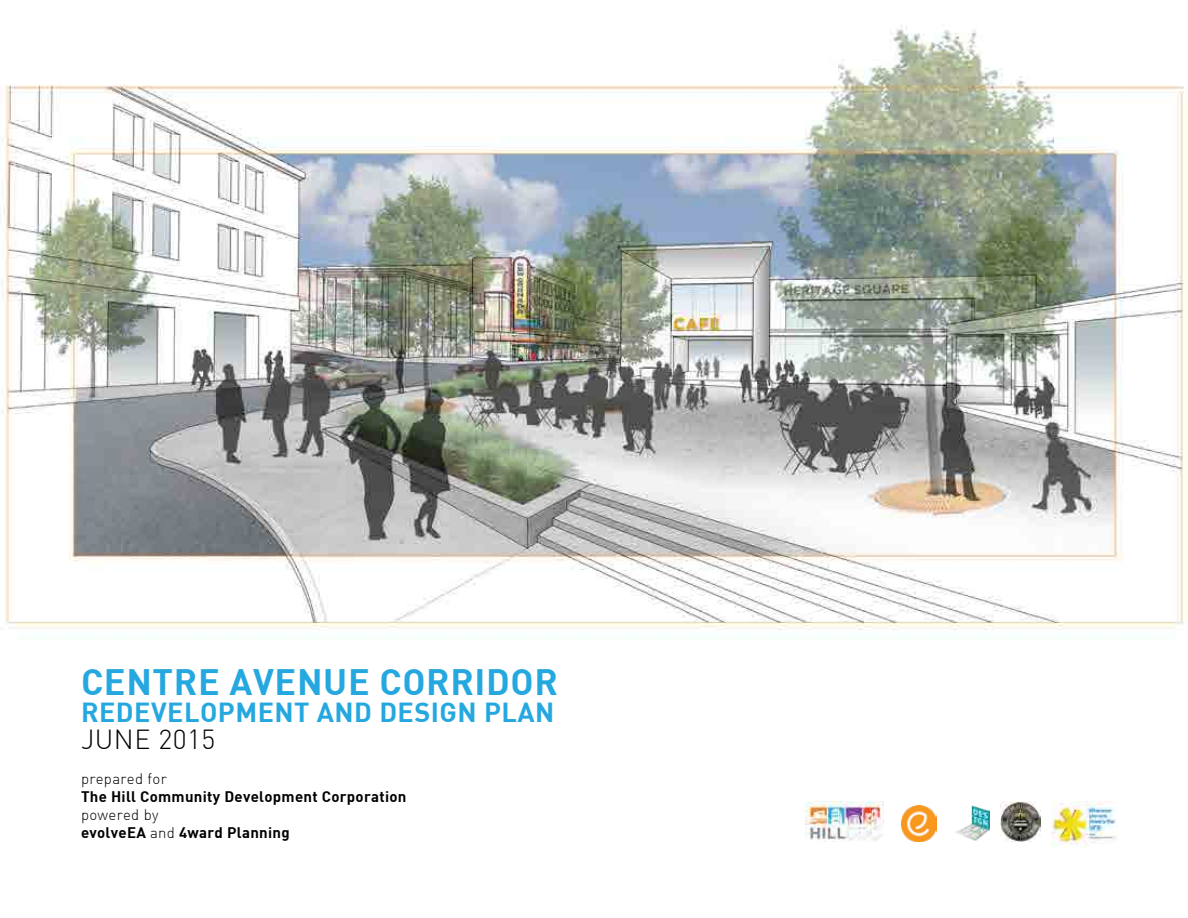
<style>
.page{position:relative;width:1188px;height:918px;background:#fff}
.page>*{position:absolute;margin:0;border:0;box-sizing:border-box;transform-origin:0 0}
.t1{font:700 36px "DIN";letter-spacing:.02em;color:#25a7df}
.t2{font:700 27px "DIN";letter-spacing:.02em;color:#25a7df}
.t3{font:300 27px "DIN";letter-spacing:.02em;color:#000}
.t4{font:700 15px/18px "DIN";letter-spacing:.02em;color:#000}
.t5{font:300 15px "DIN";letter-spacing:.02em;color:#000}
.s1{font-weight:300}
</style>
<div class="page">
<img style="left:0;top:25px;width:1188px;height:605px">
<img style="left:901px;top:805px;width:36px;height:36px">
<img style="left:955px;top:805px;width:34px;height:36px">
<img style="left:806px;top:802px;width:77px;height:39px">
<img style="left:1051px;top:802px;width:66px;height:45px">
<img style="left:1001px;top:802px;width:39px;height:39px">
<h1 class="t1" style="left:81px;top:658px;width:478px">CENTRE AVENUE CORRIDOR</h1>
<h2 class="t2" style="left:81px;top:694px;width:475px">REDEVELOPMENT AND DESIGN PLAN</h2>
<h2 class="t3" style="left:81px;top:722px;width:136px">JUNE 2015</h2>
<p class="t5" style="left:81px;top:769px;width:87px">prepared for</p>
<p class="t4" style="left:81px;top:787px;width:327px">The Hill Community Development Corporation</p>
<p class="t4" style="left:81px;top:805px;width:210px"><span class="s1">powered by<br></span>evolveEA <span class="s1">and</span> 4ward Planning</p>
</div>
